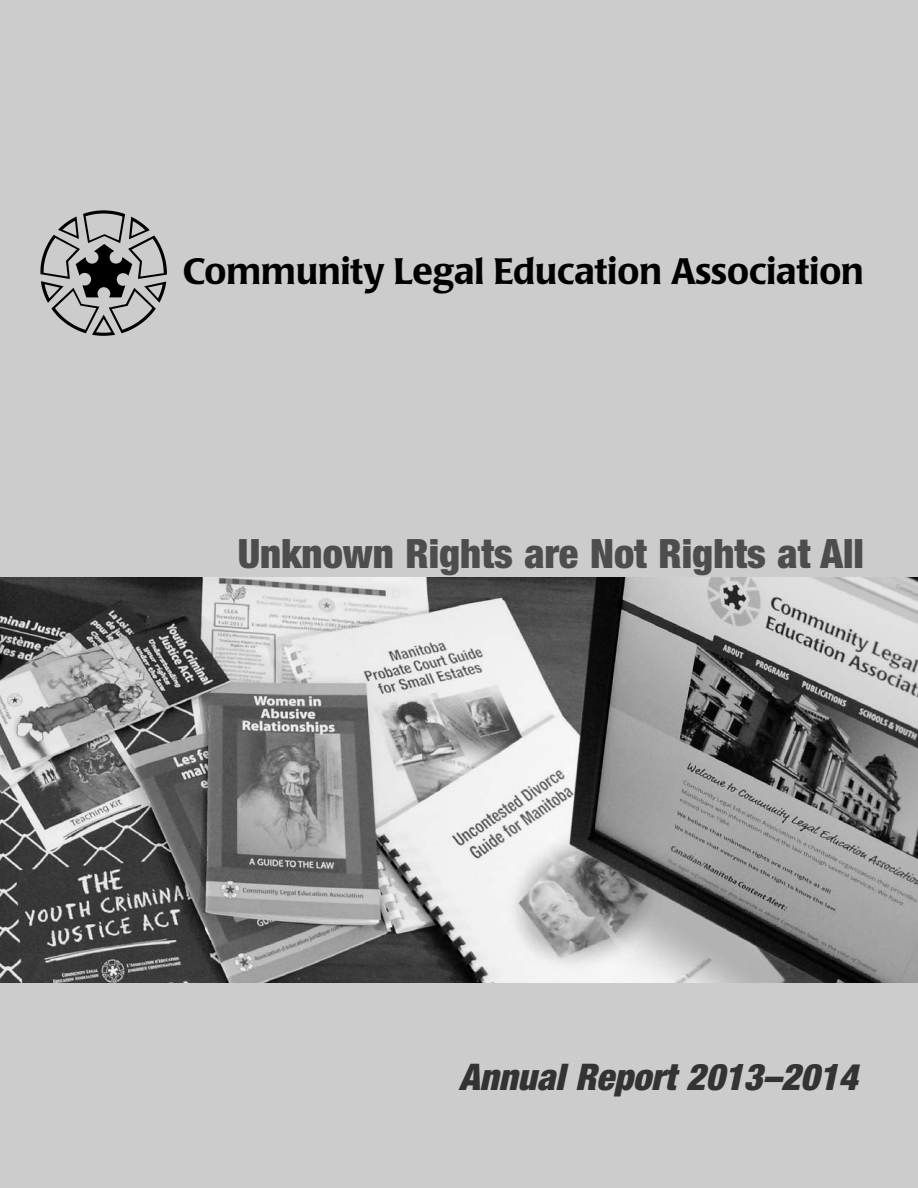
<style>
.page{position:relative;width:918px;height:1188px;background:#ccc}
.page>*{position:absolute;margin:0;border:0;box-sizing:border-box;transform-origin:0 0}
.t1{font:900 condensed 40.5px "Helvetica Neue";color:#4d4d4d}
.t2{font:italic 900 condensed 36.75px "Helvetica Neue LT Std";color:#333}
.t3{font:500 36.3px "Poppl Laudatio";color:#000}
</style>
<div class="page">
<img style="left:0;top:578px;width:918px;height:405px">
<img style="left:41px;top:210px;width:125px;height:126px">
<p class="t3" style="left:183px;top:256px;width:683px">Community Legal Education Association</p>
<p class="t1" style="left:238px;top:539px;width:628px">Unknown Rights are Not Rights at All</p>
<p class="t2" style="left:459px;top:1063px;width:400px">Annual Report 2013–2014</p>
</div>
